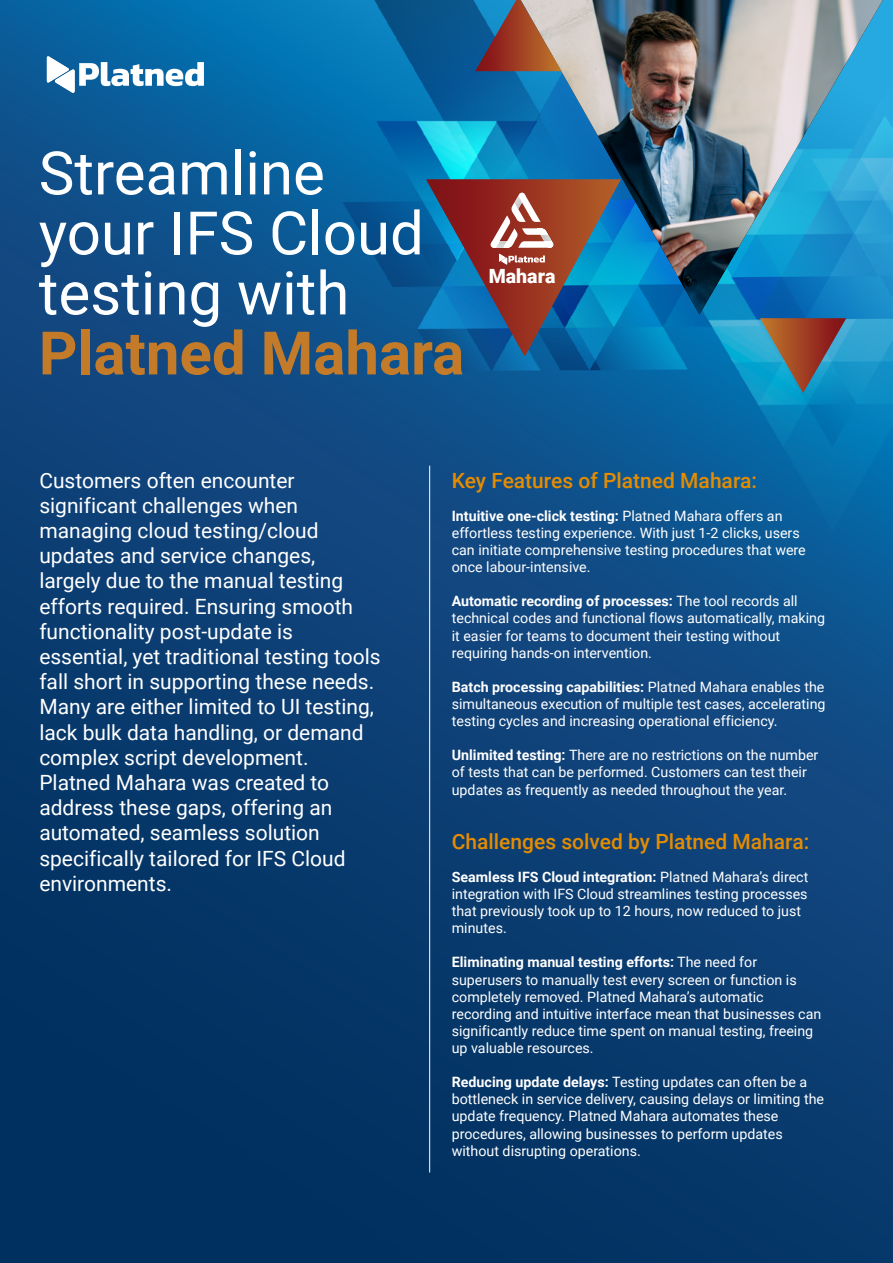
<style>
.page{position:relative;width:893px;height:1263px;background:#fff}
.page>*{position:absolute;margin:0;border:0;box-sizing:border-box;transform-origin:0 0}
.t1{font:60px/60px "Roboto";color:#fff}
.t2{font:700 60px "Roboto";color:#c37b2a}
.t3{font:21px/25.2px "Roboto";color:#fff}
.t4{font:500 21px "Roboto";color:#e68c00}
.t5{font:900 19.65px "Roboto";color:#fff}
.t6{font:14.25px/17.1px "Roboto";color:#fff}
.s1{font-weight:700}
</style>
<div class="page">
<img style="left:0;top:0;width:893px;height:1263px">
<img style="left:521px;top:0;width:362px;height:314px">
<hr style="left:429px;top:466px;width:1px;height:706px;background:#fff">
<svg style="left:426px;top:179px;width:195px;height:177px"></svg>
<svg style="left:47px;top:56px;width:157px;height:37px"></svg>
<svg style="left:475px;top:0;width:87px;height:71px"></svg>
<svg style="left:760px;top:318px;width:86px;height:75px"></svg>
<h1 class="t1" style="left:39px;top:141px;width:387px">Streamline your IFS Cloud testing with</h1>
<h1 class="t2" style="left:39px;top:311px;width:427px">Platned Mahara</h1>
<h3 class="t5" style="left:489px;top:262px;width:68px">Mahara</h3>
<p class="t3" style="left:39px;top:467px;width:343px">Customers often encounter significant challenges when managing cloud testing/cloud updates and service changes, largely due to the manual testing efforts required. Ensuring smooth functionality post-update is essential, yet traditional testing tools fall short in supporting these needs.<br>Many are either limited to UI testing, lack bulk data handling, or demand complex script development.<br>Platned Mahara was created to address these gaps, offering an automated, seamless solution specifically tailored for IFS Cloud environments.</p>
<h2 class="t4" style="left:452px;top:465px;width:307px">Key Features of Platned Mahara:</h2>
<p class="t6" style="left:452px;top:507px;width:356px"><span class="s1">Intuitive one-click testing:</span> Platned Mahara offers an effortless testing experience. With just 1-2 clicks, users can initiate comprehensive testing procedures that were once labour-intensive.</p>
<p class="t6" style="left:452px;top:592px;width:375px"><span class="s1">Automatic recording of processes:</span> The tool records all technical codes and functional flows automatically, making it easier for teams to document their testing without requiring hands-on intervention.</p>
<p class="t6" style="left:452px;top:678px;width:375px;text-align:justify"><span class="s1">Batch processing capabilities:</span> Platned Mahara enables the simultaneous execution of multiple test cases, accelerating testing cycles and increasing operational efficiency.</p>
<p class="t6" style="left:452px;top:746px;width:368px"><span class="s1">Unlimited testing:</span> There are no restrictions on the number of tests that can be performed. Customers can test their updates as frequently as needed throughout the year.</p>
<h2 class="t4" style="left:452px;top:826px;width:359px">Challenges solved by Platned Mahara:</h2>
<p class="t6" style="left:452px;top:868px;width:358px"><span class="s1">Seamless IFS Cloud integration:</span> Platned Mahara’s direct integration with IFS Cloud streamlines testing processes that previously took up to 12 hours, now reduced to just minutes.</p>
<p class="t6" style="left:452px;top:953px;width:371px"><span class="s1">Eliminating manual testing efforts:</span> The need for superusers to manually test every screen or function is completely removed. Platned Mahara’s automatic recording and intuitive interface mean that businesses can significantly reduce time spent on manual testing, freeing up valuable resources.</p>
<p class="t6" style="left:452px;top:1073px;width:374px"><span class="s1">Reducing update delays:</span> Testing updates can often be a bottleneck in service delivery, causing delays or limiting the update frequency. Platned Mahara automates these procedures, allowing businesses to perform updates without disrupting operations.</p>
</div>
